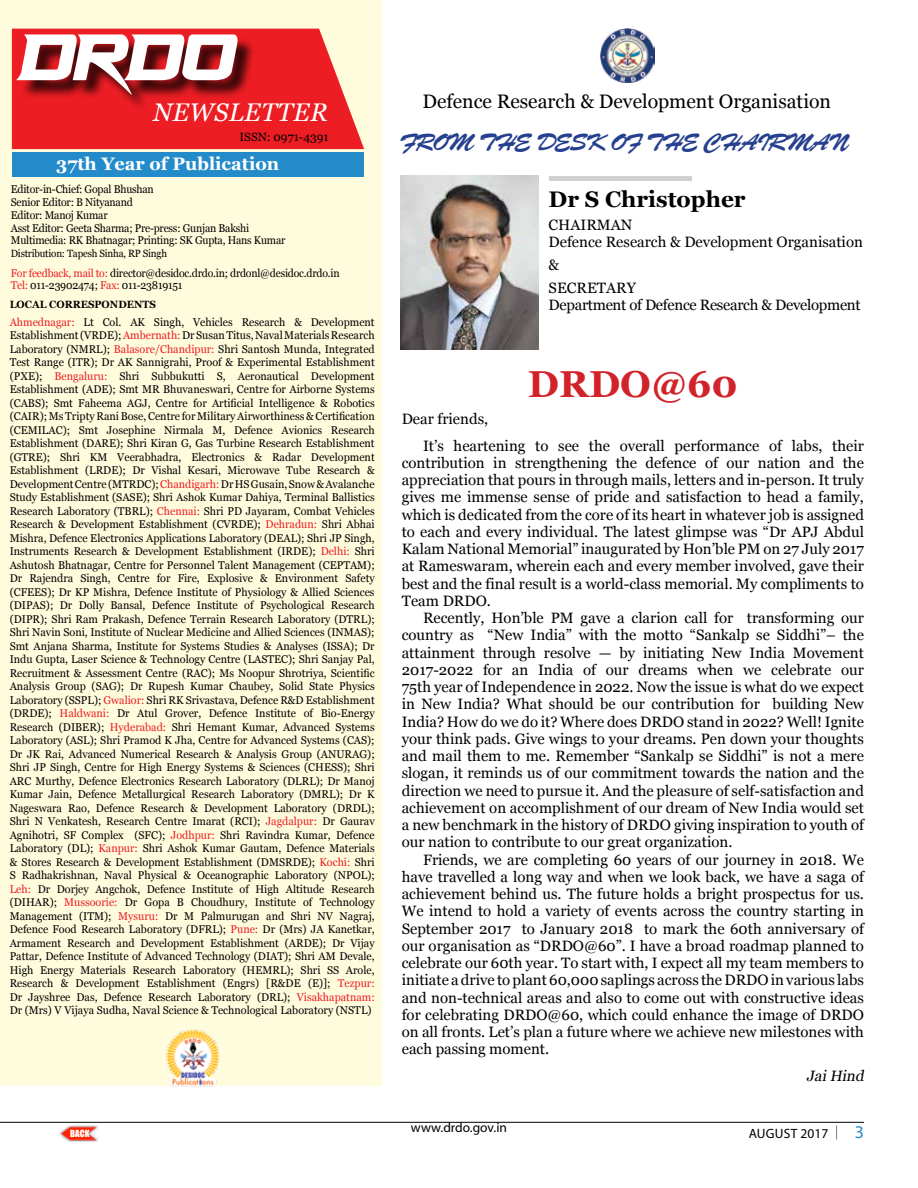
<style>
.page{position:relative;width:918px;height:1188px;background:#fff}
.page>*{position:absolute;margin:0;border:0;box-sizing:border-box;transform-origin:0 0}
.t1{font:700 37.5px "Georgia";color:#d2232a}
.t2{font:italic 25.5px "Georgia";letter-spacing:.025em;color:#fff}
.t3{font:24px "Brush Script Std";letter-spacing:-.06em;color:#25408f}
.t4{font:700 22.5px "Georgia";color:#000}
.t5{font:19.5px "Georgia";color:#000}
.t6{font:700 18px "Georgia";color:#fff}
.t7{font:18px "Myriad Pro";color:#248bcb}
.t8{font:15px/17.2px "Georgia";color:#000}
.t9{font:15px "Georgia";letter-spacing:-.02em;color:#000}
.t10{font:italic 15px "Georgia";color:#000}
.t11{font:13.5px "Myriad Pro";color:#000}
.t12{font:12px "Georgia";color:#000}
.t13{font:11.25px/13.5px "Georgia";letter-spacing:-.02em;color:#000;text-align:justify;scale:.96 1}
.t14{font:11.25px/12.8px "Georgia";letter-spacing:-.02em;color:#000;scale:.94 1}
.t15{font:10.5px "Georgia";letter-spacing:-.02em;color:#000;scale:.94 1}
.t16{font:700 10.5px "Georgia";color:#000;scale:.96 1}
.t17{font:9px "Impact";color:#fff}
.s1{color:#ed1d24}
</style>
<div class="page">
<div style="left:0;top:0;width:381px;height:1086px;background:#fffcdd"></div>
<svg style="left:12px;top:29px;width:352px;height:120px;background:#df4c4f"></svg>
<div style="left:12px;top:152px;width:352px;height:25px;background:#248bcb"></div>
<img style="left:601px;top:29px;width:54px;height:54px">
<hr style="left:549px;top:176px;width:142px;height:4px;background:#cfd0d2">
<img style="left:166px;top:1029px;width:53px;height:58px">
<img style="left:401px;top:176px;width:138px;height:174px">
<svg style="left:836px;top:1125px;width:1px;height:15px"></svg>
<hr style="left:0;top:1122px;width:864px;height:1px;background:#000">
<img style="left:59px;top:1126px;width:39px;height:15px">
<h2 class="t2" style="left:153px;top:94px;width:176px">nEWSLETTER</h2>
<h3 class="t6" style="left:56px;top:150px;width:225px">37th Year of Publication</h3>
<p class="t12" style="left:240px;top:130px;width:91px">ISSN: 0971-4391</p>
<p class="t14" style="left:11px;top:183px;width:294px">Editor-in-Chief: Gopal Bhushan<br>Senior Editor: B Nityanand<br>Editor: Manoj Kumar<br>Asst Editor: Geeta Sharma; Pre-press: Gunjan Bakshi Multimedia: RK Bhatnagar; Printing: SK Gupta, Hans Kumar</p>
<p class="t15" style="left:11px;top:247px;width:168px">Distribution: Tapesh Sinha, RP Singh</p>
<p class="t14" style="left:11px;top:266px;width:351px"><span class="s1">For feedback, mail to:</span> director@desidoc.drdo.in; drdonl@desidoc.drdo.in<br><span class="s1">Tel:</span> 011-23902474; <span class="s1">Fax:</span> 011-23819151</p>
<p class="t16" style="left:10px;top:296px;width:154px">Local Correspondents</p>
<p class="t13" style="left:10px;top:315px;width:382px"><span class="s1">Ahmednagar:</span> Lt Col. AK Singh, Vehicles Research &amp; Development Establishment (VRDE); <span class="s1">Ambernath:</span> Dr Susan Titus, Naval Materials Research Laboratory (NMRL); <span class="s1">Balasore/Chandipur:</span> Shri Santosh Munda, Integrated Test Range (ITR); Dr AK Sannigrahi, Proof &amp; Experimental Establishment (PXE); <span class="s1">Bengaluru:</span> Shri Subbukutti S, Aeronautical Development Establishment (ADE); Smt MR Bhuvaneswari, Centre for Airborne Systems (CABS); Smt Faheema AGJ, Centre for Artificial Intelligence &amp; Robotics (CAIR); Ms Tripty Rani Bose, Centre for Military Airworthiness &amp; Certification (CEMILAC); Smt Josephine Nirmala M, Defence Avionics Research Establishment (DARE); Shri Kiran G, Gas Turbine Research Establishment (GTRE); Shri KM Veerabhadra, Electronics &amp; Radar Development Establishment (LRDE); Dr Vishal Kesari, Microwave Tube Research &amp; Development Centre (MTRDC); <span class="s1">Chandigarh:</span> Dr HS Gusain, Snow &amp; Avalanche Study Establishment (SASE); Shri Ashok Kumar Dahiya, Terminal Ballistics Research Laboratory (TBRL); <span class="s1">Chennai:</span> Shri PD Jayaram, Combat Vehicles Research &amp; Development Establishment (CVRDE); <span class="s1">Dehradun:</span> Shri Abhai Mishra, Defence Electronics Applications Laboratory (DEAL); Shri JP Singh, Instruments Research &amp; Development Establishment (IRDE); <span class="s1">Delhi:</span> Shri Ashutosh Bhatnagar, Centre for Personnel Talent Management (CEPTAM); Dr Rajendra Singh, Centre for Fire, Explosive &amp; Environment Safety (CFEES); Dr KP Mishra, Defence Institute of Physiology &amp; Allied Sciences (DIPAS); Dr Dolly Bansal, Defence Institute of Psychological Research (DIPR); Shri Ram Prakash, Defence Terrain Research Laboratory (DTRL); Shri Navin Soni, Institute of Nuclear Medicine and Allied Sciences (INMAS); Smt Anjana Sharma, Institute for Systems Studies &amp; Analyses (ISSA); Dr Indu Gupta, Laser Science &amp; Technology Centre (LASTEC); Shri Sanjay Pal, Recruitment &amp; Assessment Centre (RAC); Ms Noopur Shrotriya, Scientific Analysis Group (SAG); Dr Rupesh Kumar Chaubey, Solid State Physics Laboratory (SSPL); <span class="s1">Gwalior:</span> Shri RK Srivastava, Defence R&amp;D Establishment (DRDE); <span class="s1">Haldwani:</span> Dr Atul Grover, Defence Institute of Bio-Energy Research (DIBER); <span class="s1">Hyderabad:</span> Shri Hemant Kumar, Advanced Systems Laboratory (ASL); Shri Pramod K Jha, Centre for Advanced Systems (CAS); Dr JK Rai, Advanced Numerical Research &amp; Analysis Group (ANURAG); Shri JP Singh, Centre for High Energy Systems &amp; Sciences (CHESS); Shri ARC Murthy, Defence Electronics Research Laboratory (DLRL); Dr Manoj Kumar Jain, Defence Metallurgical Research Laboratory (DMRL); Dr K Nageswara Rao, Defence Research &amp; Development Laboratory (DRDL); Shri N Venkatesh, Research Centre Imarat (RCI); <span class="s1">Jagdalpur:</span> Dr Gaurav Agnihotri, SF Complex (SFC); <span class="s1">Jodhpur:</span> Shri Ravindra Kumar, Defence Laboratory (DL); <span class="s1">Kanpur:</span> Shri Ashok Kumar Gautam, Defence Materials &amp; Stores Research &amp; Development Establishment (DMSRDE); <span class="s1">Kochi:</span> Shri S Radhakrishnan, Naval Physical &amp; Oceanographic Laboratory (NPOL); <span class="s1">Leh:</span> Dr Dorjey Angchok, Defence Institute of High Altitude Research (DIHAR); <span class="s1">Mussoorie:</span> Dr Gopa B Choudhury, Institute of Technology Management (ITM); <span class="s1">Mysuru:</span> Dr M Palmurugan and Shri NV Nagraj, Defence Food Research Laboratory (DFRL); <span class="s1">Pune:</span> Dr (Mrs) JA Kanetkar, Armament Research and Development Establishment (ARDE); Dr Vijay Pattar, Defence Institute of Advanced Technology (DIAT); Shri AM Devale, High Energy Materials Research Laboratory (HEMRL); Shri SS Arole, Research &amp; Development Establishment (Engrs) [R&amp;DE (E)]; <span class="s1">Tezpur:<br></span>Dr Jayshree Das, Defence Research Laboratory (DRL); <span class="s1">Visakhapatnam:<br></span>Dr (Mrs) V Vijaya Sudha, Naval Science &amp; Technological Laboratory (NSTL)</p>
<p class="t17" style="left:70px;top:1126px;width:21px">Back</p>
<h3 class="t5" style="left:422px;top:90px;width:410px">Defence Research &amp; Development Organisation</h3>
<h3 class="t3" style="left:400px;top:129px;width:450px">From the desk of the chairman</h3>
<h3 class="t4" style="left:549px;top:182px;width:199px">Dr S Christopher</h3>
<h3 class="t8" style="left:549px;top:217px;width:316px;line-height:16.5px">CHAIRMAN<br>Defence Research &amp; Development Organisation</h3>
<h3 class="t8" style="left:549px;top:253px;width:89px;line-height:23.2px">&amp;<br>SECRETARY</h3>
<h3 class="t9" style="left:549px;top:296px;width:314px">Department of Defence Research &amp; Development</h3>
<h1 class="t1" style="left:528px;top:356px;width:32px">DRDO</h1>
<h1 class="t1" style="left:651px;top:356px;width:88px">@60</h1>
<h3 class="t8" style="left:423px;top:406px;width:442px;line-height:26.2px;text-indent:-21px">Dear friends,<br>It’s heartening to see the overall performance of labs, their</h3>
<p class="t8" style="left:402px;top:454px;width:464px;text-align:justify">contribution in strengthening the defence of our nation and the appreciation that pours in through mails, letters and in-person. It truly gives me immense sense of pride and satisfaction to head a family, which is dedicated from the core of its heart in whatever job is assigned to each and every individual. The latest glimpse was “Dr APJ Abdul Kalam National Memorial” inaugurated by Hon’ble PM on 27 July 2017 at Rameswaram, wherein each and every member involved, gave their best and the final result is a world-class memorial. My compliments to Team DRDO.</p>
<p class="t8" style="left:402px;top:609px;width:464px;text-align:justify;text-indent:21px">Recently, Hon’ble PM gave a clarion call for transforming our country as “New India” with the motto “Sankalp se Siddhi”– the attainment through resolve — by initiating New India Movement 2017-2022 for an India of our dreams when we celebrate our 75th year of Independence in 2022. Now the issue is what do we expect in New India? What should be our contribution for building New India? How do we do it? Where does DRDO stand in 2022? Well! Ignite your think pads. Give wings to your dreams. Pen down your thoughts and mail them to me. Remember “Sankalp se Siddhi” is not a mere slogan, it reminds us of our commitment towards the nation and the direction we need to pursue it. And the pleasure of self-satisfaction and achievement on accomplishment of our dream of New India would set a new benchmark in the history of DRDO giving inspiration to youth of our nation to contribute to our great organization.</p>
<p class="t8" style="left:402px;top:851px;width:464px;text-align:justify;text-indent:21px">Friends, we are completing 60 years of our journey in 2018. We have travelled a long way and when we look back, we have a saga of achievement behind us. The future holds a bright prospectus for us.<br>We intend to hold a variety of events across the country starting in September 2017 to January 2018 to mark the 60th anniversary of our organisation as “DRDO@60”. I have a broad roadmap planned to celebrate our 60th year. To start with, I expect all my team members to initiate a drive to plant 60,000 saplings across the DRDO in various labs and non-technical areas and also to come out with constructive ideas for celebrating DRDO@60, which could enhance the image of DRDO on all fronts. Let’s plan a future where we achieve new milestones with each passing moment.</p>
<h3 class="t10" style="left:806px;top:1067px;width:62px">JaiHind</h3>
<p class="t11" style="left:411px;top:1119px;width:98px">www.drdo.gov.in</p>
<p class="t11" style="left:749px;top:1125px;width:81px">August 2017</p>
<h3 class="t7" style="left:855px;top:1121px;width:11px">3</h3>
</div>
